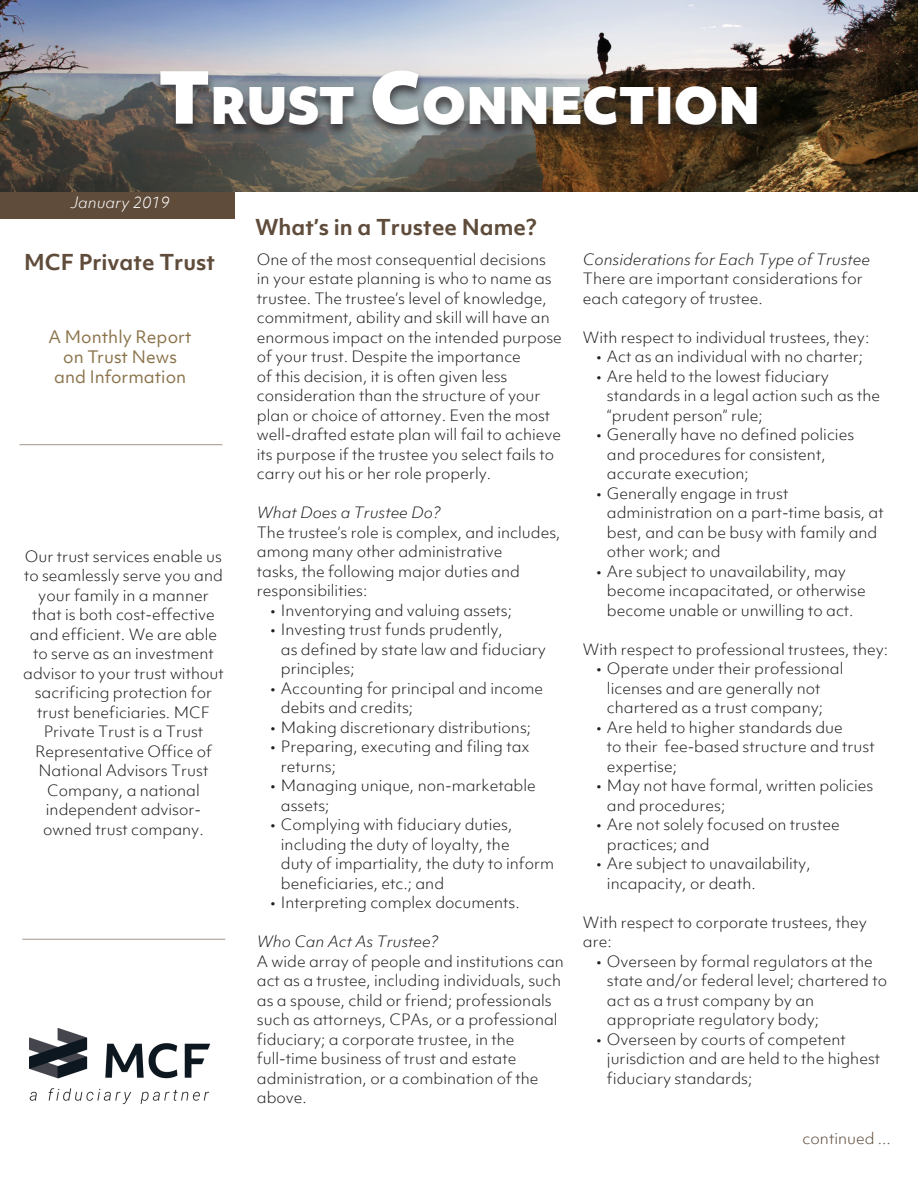
<style>
.page{position:relative;width:918px;height:1188px;background:#fff}
.page>*{position:absolute;margin:0;border:0;box-sizing:border-box;transform-origin:0 0}
.t1{font:900 48.3px "Objektiv Mk 1";color:#fff}
.t2{font:700 21px "Objektiv Mk 1";color:#5f4c3b}
.t3{font:16.5px/19.8px "Objektiv Mk 1";color:#8b744c;text-align:center}
.t4{font:300 15px/19.5px "Objektiv Mk 1";color:#231f20}
.t5{font:italic 300 15px "Objektiv Mk 1";color:#231f20}
.t6{font:300 15px "Objektiv Mk 1";color:#5f4c3b}
.t7{font:italic 300 15px "Objektiv Mk 1";color:#fff}
.s1{font-size:69px}
</style>
<div class="page">
<hr style="left:19px;top:444px;width:203px;height:1px;background:#5f4c3b">
<div style="left:0;top:190px;width:234px;height:28px;background:#5f4c3b"></div>
<img style="left:0;top:0;width:918px;height:191px">
<div style="left:153px;top:69px;width:613px;height:70px;background:#231f20;opacity:.75"></div>
<img style="left:30px;top:1029px;width:181px;height:75px">
<hr style="left:22px;top:939px;width:203px;height:1px;background:#5f4c3b">
<p class="t1" style="left:158px;top:70px;width:603px"><span class="s1">T</span>RUST <span class="s1">C</span>ONNECTION</p>
<p class="t7" style="left:70px;top:192px;width:101px">January 2019</p>
<p class="t2" style="left:24px;top:247px;width:193px">MCF Private Trust</p>
<p class="t3" style="left:49px;top:327px;width:145px">A Monthly Report on Trust News</p>
<p class="t3" style="left:54px;top:367px;width:134px">and Information</p>
<p class="t4" style="left:23px;top:546px;width:202px;text-align:center">Our trust services enable us to seamlessly serve you and your family in a manner that is both cost-effective and efficient. We are able to serve as an investment advisor to your trust without sacrificing protection for trust beneficiaries. MCF<br>Private Trust is a Trust<br>Representative Office of<br>National Advisors Trust<br>Company, a national independent advisor&shy;owned trust company.</p>
<p class="t2" style="left:255px;top:213px;width:283px">What’s in a Trustee Name?</p>
<p class="t4" style="left:257px;top:249px;width:307px">One of the most consequential decisions in your estate planning is who to name as trustee. The trustee’s level of knowledge, commitment, ability and skill will have an enormous impact on the intended purpose of your trust. Despite the importance<br>of this decision, it is often given less consideration than the structure of your plan or choice of attorney. Even the most well-drafted estate plan will fail to achieve its purpose if the trustee you select fails to carry out his or her role properly.</p>
<p class="t5" style="left:257px;top:502px;width:185px">What Does a Trustee Do?</p>
<p class="t4" style="left:257px;top:522px;width:305px">The trustee’s role is complex, and includes, among many other administrative<br>tasks, the following major duties and responsibilities:</p>
<p class="t4" style="left:270px;top:600px;width:243px">• Inventorying and valuing assets;</p>
<p class="t4" style="left:281px;top:620px;width:267px;text-indent:-10px">• Investing trust funds prudently,<br>as defined by state law and fiduciary principles;</p>
<p class="t4" style="left:281px;top:678px;width:264px;text-indent:-10px">• Accounting for principal and income debits and credits;</p>
<p class="t4" style="left:270px;top:717px;width:262px">• Making discretionary distributions;</p>
<p class="t4" style="left:281px;top:737px;width:250px;text-indent:-11px">• Preparing, executing and filing tax returns;</p>
<p class="t4" style="left:281px;top:776px;width:256px;text-indent:-11px">• Managing unique, non-marketable assets;</p>
<p class="t4" style="left:281px;top:815px;width:275px;text-indent:-10px">• Complying with fiduciary duties, including the duty of loyalty, the<br>duty of impartiality, the duty to inform beneficiaries, etc.; and</p>
<p class="t4" style="left:270px;top:893px;width:251px">• Interpreting complex documents.</p>
<p class="t5" style="left:257px;top:931px;width:183px">Who Can Act As Trustee?</p>
<p class="t4" style="left:257px;top:951px;width:309px">A wide array of people and institutions can act as a trustee, including individuals, such as a spouse, child or friend; professionals such as attorneys, CPAs, or a professional fiduciary; a corporate trustee, in the full-time business of trust and estate administration, or a combination of the above.</p>
<p class="t5" style="left:583px;top:249px;width:289px">Considerations for Each Type of Trustee</p>
<p class="t4" style="left:583px;top:269px;width:281px">There are important considerations for each category of trustee.</p>
<p class="t4" style="left:583px;top:327px;width:288px">With respect to individual trustees, they:</p>
<p class="t4" style="left:596px;top:347px;width:268px">• Act as an individual with no charter;</p>
<p class="t4" style="left:607px;top:366px;width:275px;text-indent:-10px">• Are held to the lowest fiduciary standards in a legal action such as the “prudent person” rule;</p>
<p class="t4" style="left:607px;top:425px;width:249px;text-indent:-10px">• Generally have no defined policies and procedures for consistent, accurate execution;</p>
<p class="t4" style="left:607px;top:483px;width:278px;text-indent:-10px">• Generally engage in trust administration on a part-time basis, at best, and can be busy with family and other work; and</p>
<p class="t4" style="left:607px;top:561px;width:260px;text-indent:-10px">• Are subject to unavailability, may become incapacitated, or otherwise become unable or unwilling to act.</p>
<p class="t4" style="left:583px;top:639px;width:307px">With respect to professional trustees, they:</p>
<p class="t4" style="left:607px;top:659px;width:238px;text-indent:-10px">• Operate under their professional licenses and are generally not chartered as a trust company;</p>
<p class="t4" style="left:607px;top:717px;width:269px;text-indent:-10px">• Are held to higher standards due<br>to their fee-based structure and trust expertise;</p>
<p class="t4" style="left:607px;top:776px;width:268px;text-indent:-10px">• May not have formal, written policies and procedures;</p>
<p class="t4" style="left:607px;top:815px;width:234px;text-indent:-10px">• Are not solely focused on trustee practices; and</p>
<p class="t4" style="left:607px;top:854px;width:205px;text-indent:-10px">• Are subject to unavailability, incapacity, or death.</p>
<p class="t4" style="left:583px;top:912px;width:286px">With respect to corporate trustees, they are:</p>
<p class="t4" style="left:607px;top:951px;width:282px;text-indent:-10px">• Overseen by formal regulators at the state and/or federal level; chartered to act as a trust company by an appropriate regulatory body;</p>
<p class="t4" style="left:607px;top:1029px;width:275px;text-indent:-10px">• Overseen by courts of competent jurisdiction and are held to the highest fiduciary standards;</p>
<p class="t6" style="left:803px;top:1128px;width:90px">continued ...</p>
</div>
